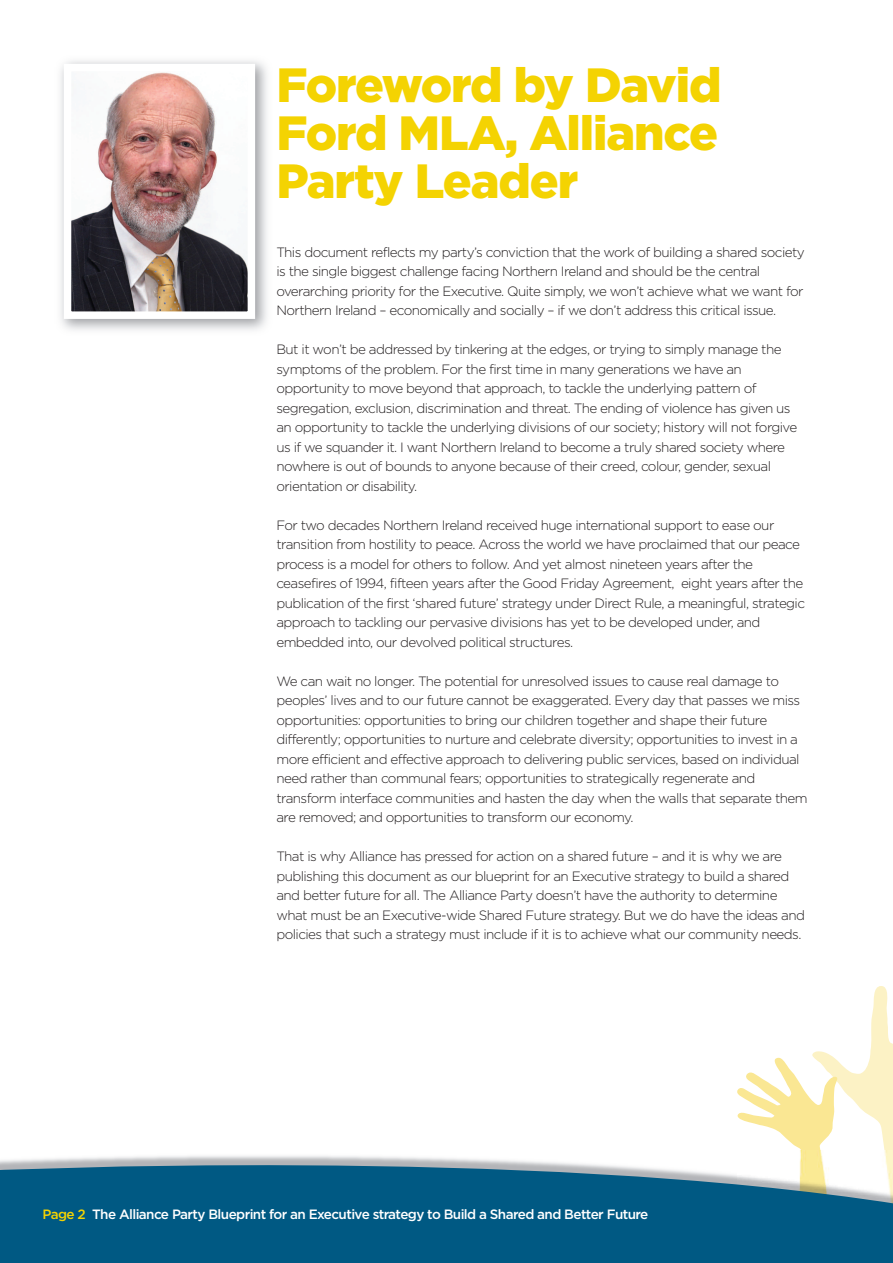
<style>
.page{position:relative;width:893px;height:1263px;background:#fff}
.page>*{position:absolute;margin:0;border:0;box-sizing:border-box;transform-origin:0 0}
.t1{font:900 48px/48px "Gotham HTF";letter-spacing:-.025em;color:#f4d302;text-align:justify}
.t2{font:300 13.5px/19.5px "Gotham HTF";letter-spacing:-.045em;color:#231f20}
.t3{font:500 13.5px "Gotham HTF";letter-spacing:-.045em;color:#fff}
.s1{color:#f4d302}
</style>
<div class="page">
<svg style="left:737px;top:986px;width:156px;height:159px"></svg>
<svg style="left:0;top:1145px;width:893px;height:118px;fill:#005983"></svg>
<img style="left:73px;top:73px;width:173px;height:237px">
<h1 class="t1" style="left:276px;top:62px;width:447px">Foreword by David Ford MLA, Alliance Party Leader</h1>
<p class="t2" style="left:276px;top:242px;width:530px">This document reflects my party’s conviction that the work of building a shared society is the single biggest challenge facing Northern Ireland and should be the central overarching priority for the Executive. Quite simply, we won’t achieve what we want for Northern Ireland – economically and socially – if we don’t address this critical issue.</p>
<p class="t2" style="left:276px;top:340px;width:522px">But it won’t be addressed by tinkering at the edges, or trying to simply manage the symptoms of the problem. For the first time in many generations we have an opportunity to move beyond that approach, to tackle the underlying pattern of segregation, exclusion, discrimination and threat. The ending of violence has given us an opportunity to tackle the underlying divisions of our society; history will not forgive us if we squander it. I want Northern Ireland to become a truly shared society where nowhere is out of bounds to anyone because of their creed, colour, gender, sexual orientation or disability.</p>
<p class="t2" style="left:276px;top:515px;width:530px">For two decades Northern Ireland received huge international support to ease our transition from hostility to peace. Across the world we have proclaimed that our peace process is a model for others to follow. And yet almost nineteen years after the ceasefires of 1994, fifteen years after the Good Friday Agreement, eight years after the publication of the first ‘shared future’ strategy under Direct Rule, a meaningful, strategic approach to tackling our pervasive divisions has yet to be developed under, and embedded into, our devolved political structures.</p>
<p class="t2" style="left:276px;top:671px;width:533px">We can wait no longer. The potential for unresolved issues to cause real damage to peoples’ lives and to our future cannot be exaggerated. Every day that passes we miss opportunities: opportunities to bring our children together and shape their future differently; opportunities to nurture and celebrate diversity; opportunities to invest in a more efficient and effective approach to delivering public services, based on individual need rather than communal fears; opportunities to strategically regenerate and transform interface communities and hasten the day when the walls that separate them are removed; and opportunities to transform our economy.</p>
<p class="t2" style="left:276px;top:847px;width:530px">That is why Alliance has pressed for action on a shared future – and it is why we are publishing this document as our blueprint for an Executive strategy to build a shared and better future for all. The Alliance Party doesn’t have the authority to determine what must be an Executive-wide Shared Future strategy. But we do have the ideas and policies that such a strategy must include if it is to achieve what our community needs.</p>
<p class="t3" style="left:43px;top:1206px;width:607px"><span class="s1">Page 2</span> The Alliance Party Blueprint for an Executive strategy to Build a Shared and Better Future</p>
</div>
